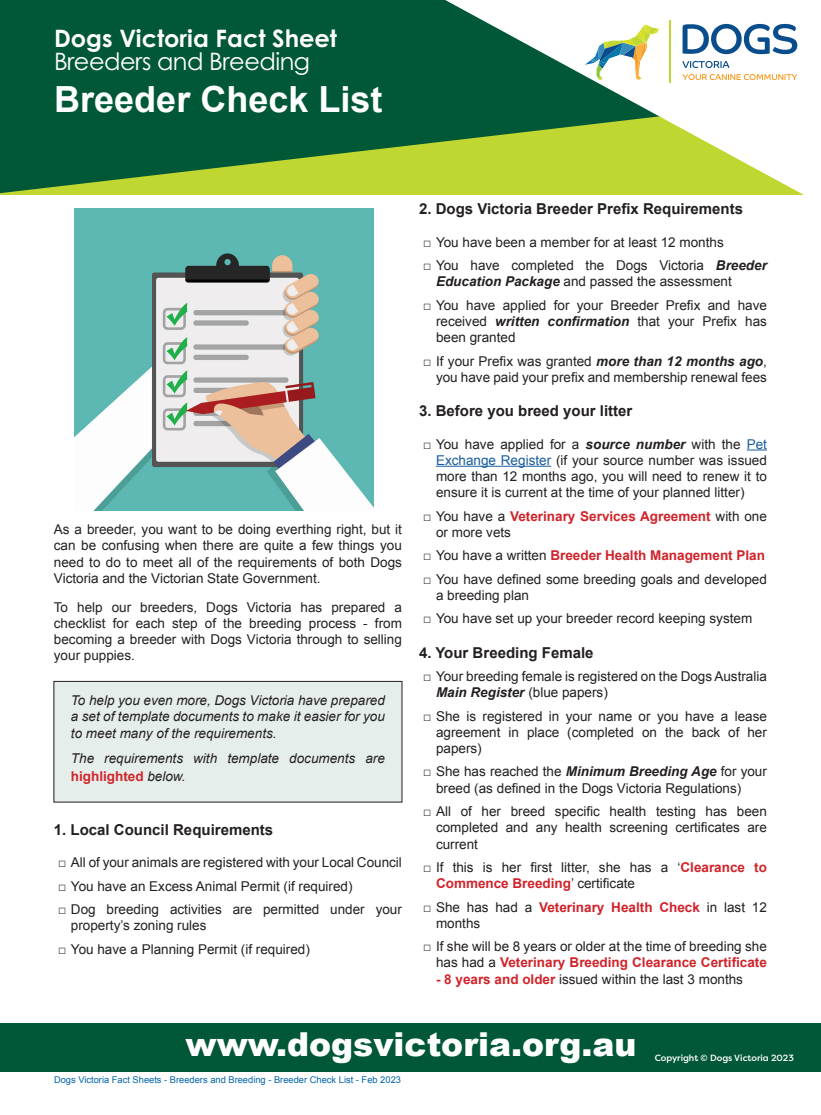
<style>
.page{position:relative;width:821px;height:1115px;background:#fff}
.page>*{position:absolute;margin:0;border:0;box-sizing:border-box;transform-origin:0 0}
.t1{font:700 36px "Arial";color:#fff}
.t2{font:900 33px "Arial";color:#fff}
.t3{font:700 24px "Century Gothic Pro";color:#fff}
.t4{font:24px "Century Gothic Pro";letter-spacing:-.02em;color:#fff}
.t5{font:700 15px "Arial";color:#231f20}
.t6{font:13.5px/16.2px "Arial";color:#231f20}
.t7{font:italic 13.5px/16.2px "Arial";color:#231f20;text-align:justify}
.t8{font:700 13.5px/16.2px "Arial";color:#d1232a}
.t9{font:9.3px "Arial";color:#0163a7}
.t10{font:500 9px "Filson Pro";color:#fff}
.s1{font-weight:700;font-style:normal;color:#d1232a}
.s2{font-weight:700;font-style:italic}
.s3{color:#175d9e}
.s4{font-weight:400;color:#231f20}
.s5{font-weight:700;color:#d1232a}
</style>
<div class="page">
<div style="left:0;top:1022px;width:821px;height:49px;background:#015836"></div>
<div style="left:54px;top:681px;width:348px;height:120px;background:#e6eeeb"></div>
<div style="left:54px;top:681px;width:348px;height:121px;border:1px solid #231f20"></div>
<svg style="left:746px;top:449px;width:21px;height:1px"></svg>
<hr style="left:436px;top:465px;width:115px;height:1px;background:#175d9e">
<svg style="left:0;top:0;width:445px;height:193px;background:#1a6835"></svg>
<svg style="left:445px;top:0;width:359px;height:195px"></svg>
<svg style="left:682px;top:24px;width:115px;height:30px"></svg>
<svg style="left:682px;top:61px;width:47px;height:7px"></svg>
<svg style="left:682px;top:74px;width:115px;height:6px"></svg>
<hr style="left:669px;top:21px;width:1px;height:62px;background:#c1d731">
<svg style="left:581px;top:24px;width:79px;height:56px"></svg>
<img style="left:75px;top:208px;width:298px;height:302px">
<p class="t3" style="left:54px;top:24px;width:284px">Dogs Victoria Fact Sheet</p>
<p class="t4" style="left:54px;top:47px;width:257px">Breeders and Breeding</p>
<p class="t1" style="left:54px;top:76px;width:330px">Breeder Check List</p>
<p class="t6" style="left:54px;top:521px;width:349px;text-align:justify">As a breeder, you want to be doing everthing right, but it can be confusing when there are quite a few things you need to do to meet all of the requirements of both Dogs Victoria and the Victorian State Government.</p>
<p class="t6" style="left:54px;top:598px;width:349px;text-align:justify">To help our breeders, Dogs Victoria has prepared a checklist for each step of the breeding process - from becoming a breeder with Dogs Victoria through to selling your puppies.</p>
<p class="t7" style="left:71px;top:692px;width:315px">To help you even more, Dogs Victoria have prepared a set of template documents to make it easier for you to meet many of the requirements.</p>
<p class="t7" style="left:71px;top:749px;width:315px;line-height:18px">The requirements with template documents are <span class="s1">highlighted</span> below.</p>
<p class="t5" style="left:54px;top:819px;width:221px">1. Local Council Requirements</p>
<p class="t6" style="left:58px;top:854px;width:345px">□ All of your animals are registered with your Local Council</p>
<p class="t6" style="left:58px;top:877px;width:296px">□ You have an Excess Animal Permit (if required)</p>
<p class="t6" style="left:71px;top:901px;width:332px;text-indent:-13px">□ Dog breeding activities are permitted under your property’s zoning rules</p>
<p class="t6" style="left:58px;top:940px;width:253px">□ You have a Planning Permit (if required)</p>
<p class="t5" style="left:419px;top:199px;width:325px">2. Dogs Victoria Breeder Prefix Requirements</p>
<p class="t6" style="left:423px;top:234px;width:302px">□ You have been a member for at least 12 months</p>
<p class="t6" style="left:436px;top:257px;width:332px;text-indent:-13px">□ You have completed the Dogs Victoria <span class="s2">Breeder<br>Education Package</span> and passed the assessment</p>
<p class="t6" style="left:436px;top:297px;width:332px;text-align:justify;text-indent:-13px">□ You have applied for your Breeder Prefix and have received <span class="s2">written confirmation</span> that your Prefix has been granted</p>
<p class="t6" style="left:423px;top:353px;width:345px;text-align:right">□ If your Prefix was granted <span class="s2">more than 12 months ago</span>, you have paid your prefix and membership renewal fees</p>
<p class="t5" style="left:419px;top:401px;width:215px">3. Before you breed your litter</p>
<p class="t6" style="left:436px;top:436px;width:332px;text-align:justify;text-indent:-13px">□ You have applied for a <span class="s2">source number</span> with the <span class="s3">Pet Exchange Register</span> (if your source number was issued more than 12 months ago, you will need to renew it to ensure it is current at the time of your planned litter)</p>
<p class="t8" style="left:436px;top:508px;width:332px;text-indent:-13px"><span class="s4">□ You have a</span> Veterinary Services Agreement <span class="s4">with one or more vets</span></p>
<p class="t8" style="left:423px;top:547px;width:343px"><span class="s4">□ You have a written</span> Breeder Health Management Plan</p>
<p class="t6" style="left:436px;top:571px;width:332px;text-indent:-13px">□ You have defined some breeding goals and developed a breeding plan</p>
<p class="t6" style="left:423px;top:610px;width:330px">□ You have set up your breeder record keeping system</p>
<p class="t5" style="left:419px;top:642px;width:176px">4. Your Breeding Female</p>
<p class="t6" style="left:436px;top:668px;width:332px;text-indent:-13px">□ Your breeding female is registered on the Dogs Australia<br><span class="s2">Main Register</span> (blue papers)</p>
<p class="t6" style="left:436px;top:707px;width:332px;text-align:justify;text-indent:-13px">□ She is registered in your name or you have a lease agreement in place (completed on the back of her papers)</p>
<p class="t6" style="left:436px;top:763px;width:332px;text-indent:-13px">□ She has reached the <span class="s2">Minimum Breeding Age</span> for your breed (as defined in the Dogs Victoria Regulations)</p>
<p class="t6" style="left:436px;top:803px;width:332px;text-align:justify;text-indent:-13px">□ All of her breed specific health testing has been completed and any health screening certificates are current</p>
<p class="t6" style="left:436px;top:859px;width:332px;text-indent:-13px">□ If this is her first litter, she has a ‘<span class="s5">Clearance to<br>Commence Breeding</span>’ certificate</p>
<p class="t6" style="left:436px;top:898px;width:332px;text-indent:-13px">□ She has had a <span class="s5">Veterinary Health Check</span> in last 12 months</p>
<p class="t6" style="left:423px;top:938px;width:345px;text-align:right">□ If she will be 8 years or older at the time of breeding she has had a <span class="s5">Veterinary Breeding Clearance Certificate</span></p>
<p class="t6" style="left:436px;top:970px;width:308px"><span class="s5">- 8 years and older</span> issued within the last 3 months</p>
<p class="t2" style="left:185px;top:1019px;width:452px">www.dogsvictoria.org.au</p>
<p class="t9" style="left:54px;top:1073px;width:348px">Dogs Victoria Fact Sheets - Breeders and Breeding - Breeder Check List - Feb 2023</p>
<p class="t10" style="left:654px;top:1051px;width:141px">Copyright © Dogs Victoria 2023</p>
</div>
